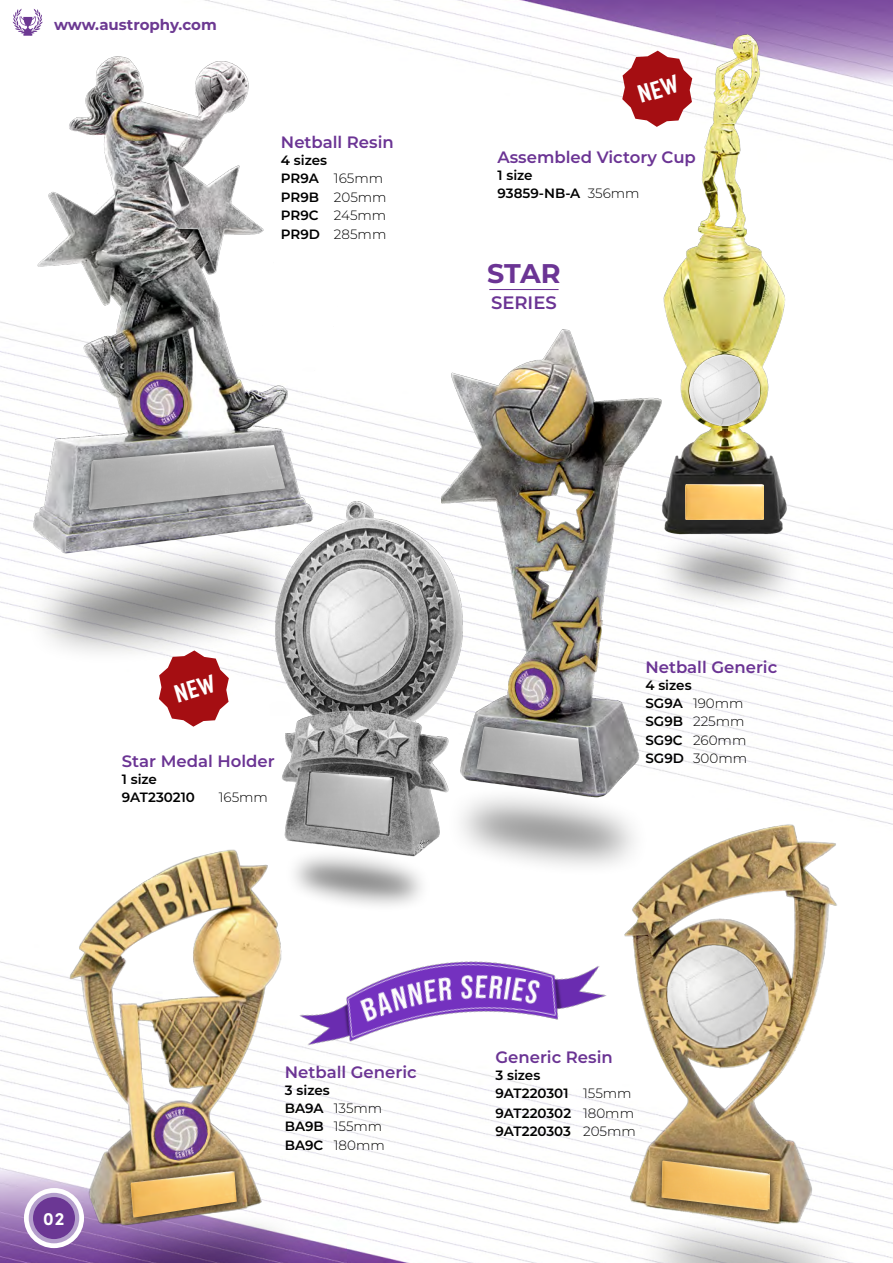
<style>
.page{position:relative;width:893px;height:1263px;background:#fff}
.page>*{position:absolute;margin:0;border:0;box-sizing:border-box;transform-origin:0 0}
.t1{font:700 27px "Montserrat";color:#6b3494}
.t2{font:600 18px "Montserrat";color:#6b3494}
.t3{font:700 18px "Sofia Pro";color:#fff}
.t4{font:600 16.5px "Montserrat";color:#6b3494}
.t5{font:700 15px "Montserrat";color:#6c3992}
.t6{font:600 13.5px/18.5px "Montserrat";color:#000}
.t7{font:300 13.5px "Montserrat";color:#000}
.s1{font-weight:300}
</style>
<div class="page">
<img style="left:0;top:0;width:893px;height:1263px">
<svg style="left:13px;top:9px;width:30px;height:27px"></svg>
<svg style="left:24px;top:1188px;width:60px;height:60px"></svg>
<div style="left:31px;top:1195px;width:46px;height:46px;background:#6b3794;border-radius:50%"></div>
<div style="left:29px;top:1193px;width:50px;height:50px;border:4px solid #b49fcc;border-radius:50%"></div>
<img style="left:296px;top:903px;width:317px;height:219px">
<hr style="left:489px;top:289px;width:70px;height:1px;background:#6b3494">
<img style="left:228px;top:472px;width:282px;height:423px">
<img style="left:310px;top:565px;width:98px;height:124px">
<img style="left:307px;top:772px;width:85px;height:62px">
<div style="left:284px;top:848px;width:148px;height:65px;background:#000;opacity:.5"></div>
<svg style="left:300px;top:865px;width:116px;height:31px;background:#bfbfbf"></svg>
<img style="left:613px;top:816px;width:233px;height:420px">
<img style="left:664px;top:945px;width:108px;height:103px">
<div style="left:654px;top:1154px;width:124px;height:63px;background:#000;opacity:.75"></div>
<img style="left:662px;top:1160px;width:108px;height:51px">
<div style="left:633px;top:1215px;width:224px;height:48px;background:#000;opacity:.5"></div>
<svg style="left:649px;top:1233px;width:163px;height:30px"></svg>
<img style="left:68px;top:841px;width:228px;height:401px">
<img style="left:149px;top:1102px;width:64px;height:62px">
<div style="left:123px;top:1164px;width:121px;height:60px;background:#000;opacity:.75"></div>
<img style="left:130px;top:1171px;width:107px;height:40px">
<div style="left:86px;top:1211px;width:224px;height:52px;background:#000;opacity:.5"></div>
<svg style="left:102px;top:1229px;width:163px;height:34px;background:#714a8d"></svg>
<img style="left:5px;top:45px;width:338px;height:513px">
<img style="left:140px;top:380px;width:44px;height:45px">
<div style="left:82px;top:438px;width:209px;height:78px;background:#000;opacity:.75"></div>
<img style="left:88px;top:445px;width:197px;height:65px">
<div style="left:23px;top:541px;width:277px;height:124px;background:#000;opacity:.5"></div>
<svg style="left:52px;top:571px;width:219px;height:64px;background:#bfbfbf"></svg>
<img style="left:441px;top:323px;width:227px;height:486px">
<img style="left:511px;top:664px;width:47px;height:48px">
<div style="left:444px;top:785px;width:207px;height:92px;background:#000;opacity:.5"></div>
<svg style="left:468px;top:811px;width:158px;height:40px;background:#c5c5c5"></svg>
<div style="left:469px;top:719px;width:122px;height:71px;background:#000;opacity:.75"></div>
<img style="left:476px;top:726px;width:107px;height:56px">
<img style="left:621px;top:23px;width:188px;height:536px">
<img style="left:689px;top:354px;width:71px;height:71px">
<div style="left:650px;top:528px;width:155px;height:84px;background:#000;opacity:.5"></div>
<svg style="left:676px;top:557px;width:103px;height:27px;background:#bab9ba"></svg>
<img style="left:686px;top:484px;width:77px;height:36px">
<svg style="left:159px;top:650px;width:70px;height:77px"></svg>
<svg style="left:622px;top:51px;width:70px;height:76px"></svg>
<p class="t5" style="left:54px;top:14px;width:164px">www.austrophy.com</p>
<p class="t4" style="left:281px;top:130px;width:114px">Netball Resin</p>
<p class="t6" style="left:281px;top:150px;width:107px">4 sizes<br>PR9A <span class="s1">165mm<br></span>PR9B <span class="s1">205mm<br></span>PR9C <span class="s1">245mm<br></span>PR9D <span class="s1">285mm</span></p>
<p class="t4" style="left:497px;top:145px;width:200px">Assembled Victory Cup</p>
<p class="t6" style="left:497px;top:165px;width:144px">1 size<br>93859-NB-A <span class="s1">356mm</span></p>
<h1 class="t1" style="left:487px;top:254px;width:75px">STAR</h1>
<h2 class="t2" style="left:491px;top:290px;width:67px">SERIES</h2>
<p class="t4" style="left:122px;top:749px;width:154px">Star Medal Holder</p>
<p class="t6" style="left:122px;top:769px;width:75px">1 size<br>9AT230210</p>
<p class="t7" style="left:219px;top:788px;width:51px">165mm</p>
<p class="t4" style="left:645px;top:655px;width:133px">Netball Generic</p>
<p class="t6" style="left:645px;top:675px;width:103px">4 sizes<br>SG9A <span class="s1">190mm<br></span>SG9B <span class="s1">225mm<br></span>SG9C <span class="s1">260mm<br></span>SG9D <span class="s1">300mm</span></p>
<h2 class="t3" style="left:43px;top:1204px;width:23px">02</h2>
<p class="t4" style="left:285px;top:1061px;width:133px">Netball Generic</p>
<p class="t6" style="left:285px;top:1080px;width:101px">3 sizes<br>BA9A <span class="s1">135mm<br></span>BA9B <span class="s1">155mm<br></span>BA9C <span class="s1">180mm</span></p>
<p class="t4" style="left:495px;top:1045px;width:119px">Generic Resin</p>
<p class="t6" style="left:495px;top:1065px;width:138px">3 sizes<br>9AT220301 <span class="s1">155mm</span></p>
<p class="t6" style="left:495px;top:1103px;width:142px">9AT220302 <span class="s1">180mm<br></span>9AT220303 <span class="s1">205mm</span></p>
</div>
